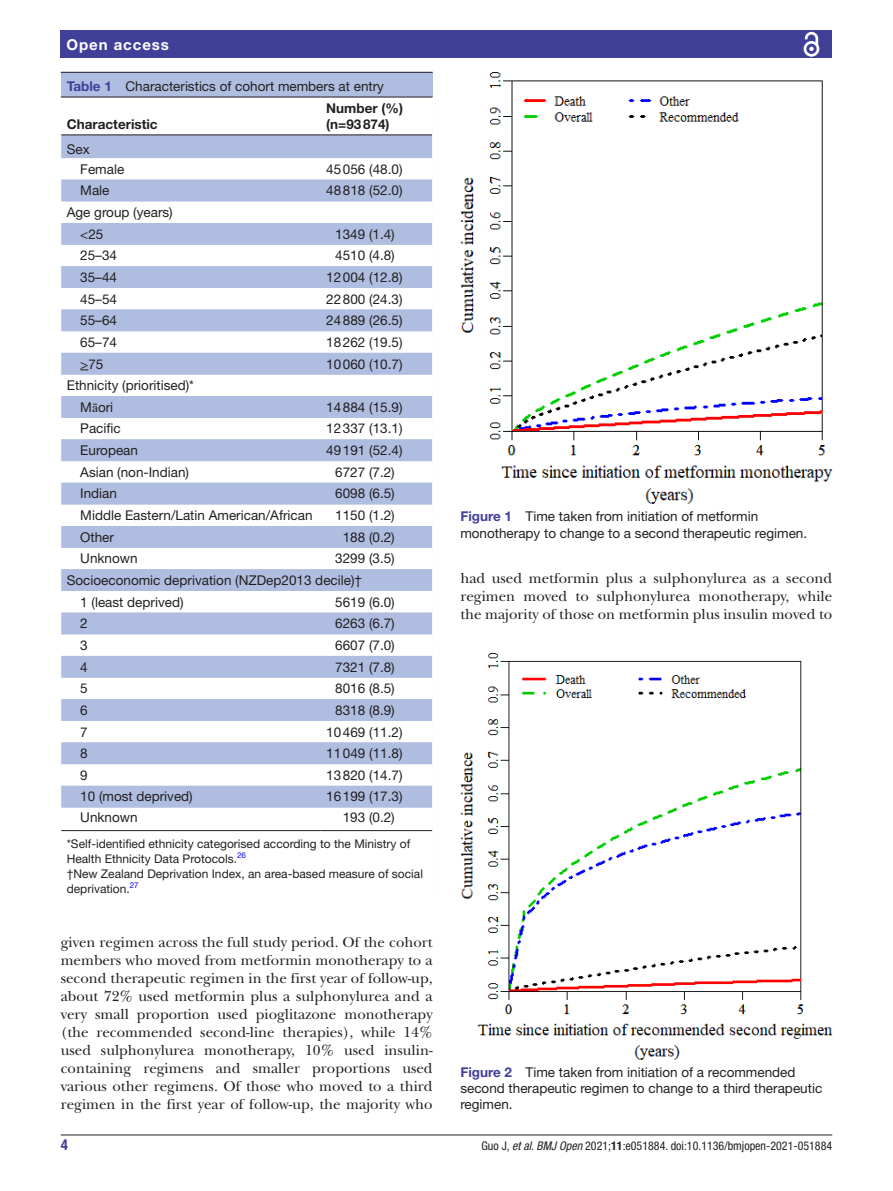
<style>
.page{position:relative;width:893px;height:1191px;background:#fff}
.page>*{position:absolute;margin:0;border:0;box-sizing:border-box;transform-origin:0 0}
.t1{font:15px/18px "New Baskerville";color:#231f20;text-align:justify}
.t2{font:700 15px "Helvetica Neue LT Std";letter-spacing:.065em;color:#fff}
.t3{font:700 condensed 15px "Helvetica Neue LT Std";color:#414099}
.t4{font:13.5px/16.2px "Helvetica Neue LT Std";color:#231f20}
.t5{font:700 13.5px/16.2px "Helvetica Neue LT Std";color:#231f20}
.t6{font:12px/15px "Helvetica Neue LT Std";color:#231f20}
.t7{font:condensed 12px "Helvetica Neue LT Std";color:#231f20}
.s1{font-weight:700;color:#414099}
.s2{font-family:"Times New Roman"}
.s3{font-style:italic}
.s4{font-weight:700}
</style>
<div class="page">
<hr style="left:61px;top:1134px;width:771px;height:1px;background:#231f20">
<div style="left:61px;top:31px;width:771px;height:27px;background:#414099"></div>
<svg style="left:803px;top:31px;width:17px;height:26px"></svg>
<div style="left:61px;top:73px;width:372px;height:829px;background:#afbde1"></div>
<hr style="left:61px;top:72px;width:372px;height:1px;background:#231f20">
<div style="left:61px;top:98px;width:371px;height:804px;background:#fff"></div>
<svg style="left:61px;top:135px;width:371px;height:672px"></svg>
<hr style="left:61px;top:97px;width:259px;height:1px;background:#231f20">
<hr style="left:61px;top:134px;width:259px;height:1px;background:#231f20">
<hr style="left:320px;top:97px;width:113px;height:1px;background:#231f20">
<hr style="left:320px;top:134px;width:112px;height:1px;background:#231f20">
<hr style="left:320px;top:830px;width:112px;height:1px;background:#231f20">
<hr style="left:61px;top:830px;width:259px;height:1px;background:#231f20">
<hr style="left:432px;top:97px;width:1px;height:38px;background:#fff">
<svg style="left:432px;top:135px;width:1px;height:695px"></svg>
<hr style="left:432px;top:830px;width:1px;height:72px;background:#fff">
<hr style="left:67px;top:862px;width:366px;height:2px;background:#fff">
<hr style="left:67px;top:892px;width:366px;height:2px;background:#fff">
<img style="left:460px;top:73px;width:372px;height:430px">
<img style="left:460px;top:654px;width:372px;height:405px">
<p class="t2" style="left:66px;top:35px;width:104px">Open access</p>
<p class="t4" style="left:67px;top:78px;width:319px"><span class="s1">Table 1</span> Characteristics of cohort members at entry</p>
<p class="t5" style="left:67px;top:116px;width:92px">Characteristic</p>
<p class="t5" style="left:326px;top:99px;width:78px">Number (%) (n=93874)</p>
<p class="t4" style="left:80px;top:138px;width:46px;line-height:20.1px;text-indent:-14px">Sex<br>Female</p>
<p class="t4" style="left:326px;top:161px;width:78px">45056 (48.0)</p>
<p class="t4" style="left:80px;top:182px;width:31px">Male</p>
<p class="t4" style="left:326px;top:182px;width:78px">48818 (52.0)</p>
<p class="t4" style="left:80px;top:201px;width:94px;line-height:21.6px;text-indent:-14px">Age group (years) &lt;25</p>
<p class="t4" style="left:335px;top:225px;width:61px">1349 (1.4)</p>
<p class="t4" style="left:80px;top:247px;width:38px">25–34</p>
<p class="t4" style="left:335px;top:247px;width:61px">4510 (4.8)</p>
<p class="t4" style="left:80px;top:269px;width:38px">35–44</p>
<p class="t4" style="left:326px;top:269px;width:78px">12004 (12.8)</p>
<p class="t4" style="left:80px;top:290px;width:38px">45–54</p>
<p class="t4" style="left:326px;top:290px;width:78px">22800 (24.3)</p>
<p class="t4" style="left:80px;top:312px;width:38px">55–64</p>
<p class="t4" style="left:326px;top:312px;width:78px">24889 (26.5)</p>
<p class="t4" style="left:80px;top:334px;width:38px">65–74</p>
<p class="t4" style="left:326px;top:334px;width:78px">18262 (19.5)</p>
<p class="t4" style="left:80px;top:355px;width:25px">&gt;75</p>
<p class="t4" style="left:326px;top:355px;width:78px">10060 (10.7)</p>
<p class="t4" style="left:80px;top:374px;width:115px;line-height:21.6px;text-indent:-14px">Ethnicity (prioritised)*<br>M<span class="s2">ā</span>ori</p>
<p class="t4" style="left:326px;top:399px;width:78px">14884 (15.9)</p>
<p class="t4" style="left:80px;top:420px;width:42px">Pacific</p>
<p class="t4" style="left:326px;top:420px;width:78px">12337 (13.1)</p>
<p class="t4" style="left:80px;top:442px;width:59px">European</p>
<p class="t4" style="left:326px;top:442px;width:78px">49191 (52.4)</p>
<p class="t4" style="left:80px;top:464px;width:110px">Asian (non-Indian)</p>
<p class="t4" style="left:335px;top:464px;width:61px">6727 (7.2)</p>
<p class="t4" style="left:80px;top:485px;width:38px">Indian</p>
<p class="t4" style="left:335px;top:485px;width:61px">6098 (6.5)</p>
<p class="t4" style="left:80px;top:507px;width:234px">Middle Eastern/Latin American/African</p>
<p class="t4" style="left:335px;top:507px;width:61px">1150 (1.2)</p>
<p class="t4" style="left:80px;top:528px;width:35px">Other</p>
<p class="t4" style="left:343px;top:528px;width:54px">188 (0.2)</p>
<p class="t4" style="left:80px;top:550px;width:59px">Unknown</p>
<p class="t4" style="left:335px;top:550px;width:61px">3299 (3.5)</p>
<p class="t4" style="left:67px;top:572px;width:297px">Socioeconomic deprivation (NZDep2013 decile)†</p>
<p class="t4" style="left:80px;top:593px;width:105px">1 (least deprived)</p>
<p class="t4" style="left:335px;top:593px;width:61px">5619 (6.0)</p>
<p class="t4" style="left:80px;top:615px;width:9px">2</p>
<p class="t4" style="left:335px;top:615px;width:61px">6263 (6.7)</p>
<p class="t4" style="left:80px;top:637px;width:9px">3</p>
<p class="t4" style="left:335px;top:637px;width:61px">6607 (7.0)</p>
<p class="t4" style="left:80px;top:658px;width:9px">4</p>
<p class="t4" style="left:335px;top:658px;width:61px">7321 (7.8)</p>
<p class="t4" style="left:80px;top:680px;width:9px">5</p>
<p class="t4" style="left:335px;top:680px;width:61px">8016 (8.5)</p>
<p class="t4" style="left:80px;top:702px;width:9px">6</p>
<p class="t4" style="left:335px;top:702px;width:61px">8318 (8.9)</p>
<p class="t4" style="left:80px;top:723px;width:9px">7</p>
<p class="t4" style="left:326px;top:723px;width:78px">10469 (11.2)</p>
<p class="t4" style="left:80px;top:745px;width:9px">8</p>
<p class="t4" style="left:326px;top:745px;width:78px">11049 (11.8)</p>
<p class="t4" style="left:80px;top:766px;width:9px">9</p>
<p class="t4" style="left:326px;top:766px;width:78px">13820 (14.7)</p>
<p class="t4" style="left:80px;top:788px;width:114px">10 (most deprived)</p>
<p class="t4" style="left:326px;top:788px;width:78px">16199 (17.3)</p>
<p class="t4" style="left:80px;top:808px;width:59px">Unknown</p>
<p class="t4" style="left:343px;top:808px;width:54px">193 (0.2)</p>
<p class="t6" style="left:67px;top:836px;width:358px">*Self-identified ethnicity categorised according to the Ministry of Health Ethnicity Data Protocols.<sup>26<br></sup>†New Zealand Deprivation Index, an area-based measure of social deprivation.<sup>27</sup></p>
<p class="t1" style="left:61px;top:933px;width:373px">given regimen across the full study period. Of the cohort members who moved from metformin monotherapy to a second therapeutic regimen in the first year of follow-up, about 72% used metformin plus a sulphonylurea and a very small proportion used pioglitazone monotherapy (the recommended second-line therapies), while 14% used sulphonylurea monotherapy, 10% used insulin&shy;containing regimens and smaller proportions used various other regimens. Of those who moved to a third regimen in the first year of follow-up, the majority who</p>
<p class="t4" style="left:460px;top:508px;width:348px"><span class="s1">Figure 1</span> Time taken from initiation of metformin monotherapy to change to a second therapeutic regimen.</p>
<p class="t1" style="left:460px;top:569px;width:373px">had used metformin plus a sulphonylurea as a second regimen moved to sulphonylurea monotherapy, while the majority of those on metformin plus insulin moved to</p>
<p class="t4" style="left:460px;top:1063px;width:363px"><span class="s1">Figure 2</span> Time taken from initiation of a recommended second therapeutic regimen to change to a third therapeutic regimen.</p>
<p class="t3" style="left:61px;top:1135px;width:9px">4</p>
<p class="t7" style="left:481px;top:1138px;width:352px">Guo J, <span class="s3">et al</span>. <span class="s3">BMJ Open</span> 2021;<span class="s4">11</span>:e051884. doi:10.1136/bmjopen-2021-051884</p>
</div>
